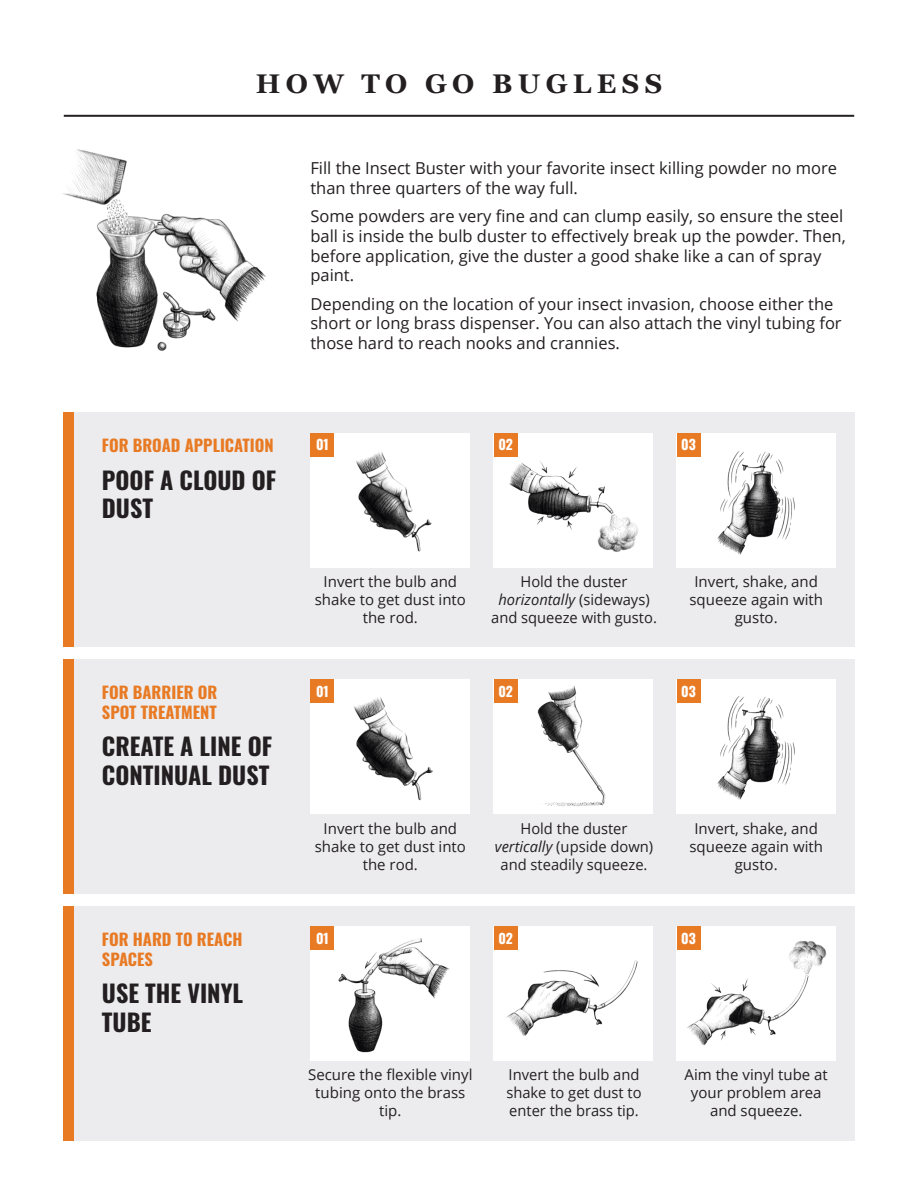
<style>
.page{position:relative;width:918px;height:1188px;background:#fff}
.page>*{position:absolute;margin:0;border:0;box-sizing:border-box;transform-origin:0 0}
.t1{font:700 27px "Georgia";letter-spacing:.2em;color:#231f20}
.t2{font:700 24px/28.8px "Oswald";color:#231f20}
.t3{font:16.5px/19.8px "Open Sans";color:#231f20}
.t4{font:700 16.5px/19.8px "Oswald";color:#e87a24}
.t5{font:15px/18px "Open Sans";color:#231f20;text-align:center}
.t6{font:700 13.8px "Oswald";color:#fff}
.s1{font-style:italic}
</style>
<div class="page">
<div style="left:63px;top:412px;width:792px;height:235px;background:#ececee"></div>
<div style="left:63px;top:659px;width:792px;height:235px;background:#ececee"></div>
<div style="left:63px;top:906px;width:792px;height:235px;background:#ececee"></div>
<hr style="left:64px;top:115px;width:790px;height:2px;background:#231f20">
<img style="left:63px;top:149px;width:203px;height:202px">
<div style="left:311px;top:433px;width:159px;height:135px;background:#fff"></div>
<img style="left:356px;top:452px;width:76px;height:100px">
<div style="left:311px;top:679px;width:159px;height:135px;background:#fff"></div>
<img style="left:354px;top:697px;width:79px;height:104px">
<div style="left:311px;top:926px;width:159px;height:135px;background:#fff"></div>
<img style="left:338px;top:938px;width:112px;height:115px">
<div style="left:494px;top:433px;width:159px;height:135px;background:#fff"></div>
<img style="left:498px;top:449px;width:140px;height:103px">
<div style="left:494px;top:679px;width:159px;height:135px;background:#fff"></div>
<img style="left:537px;top:685px;width:69px;height:122px">
<div style="left:494px;top:926px;width:159px;height:135px;background:#fff"></div>
<img style="left:506px;top:945px;width:132px;height:91px">
<div style="left:677px;top:433px;width:159px;height:135px;background:#fff"></div>
<img style="left:697px;top:444px;width:98px;height:111px">
<div style="left:677px;top:679px;width:159px;height:135px;background:#fff"></div>
<img style="left:700px;top:689px;width:95px;height:111px">
<div style="left:677px;top:926px;width:159px;height:135px;background:#fff"></div>
<img style="left:687px;top:940px;width:140px;height:106px">
<div style="left:63px;top:412px;width:10px;height:235px;background:#e87a24"></div>
<div style="left:63px;top:659px;width:10px;height:235px;background:#e87a24"></div>
<div style="left:63px;top:906px;width:10px;height:235px;background:#e87a24"></div>
<div style="left:311px;top:433px;width:23px;height:23px;background:#e87a24"></div>
<div style="left:311px;top:679px;width:23px;height:24px;background:#e87a24"></div>
<div style="left:311px;top:926px;width:23px;height:24px;background:#e87a24"></div>
<div style="left:494px;top:433px;width:23px;height:23px;background:#e87a24"></div>
<div style="left:494px;top:679px;width:23px;height:24px;background:#e87a24"></div>
<div style="left:494px;top:926px;width:23px;height:24px;background:#e87a24"></div>
<div style="left:677px;top:433px;width:23px;height:23px;background:#e87a24"></div>
<div style="left:677px;top:679px;width:23px;height:24px;background:#e87a24"></div>
<div style="left:677px;top:926px;width:23px;height:24px;background:#e87a24"></div>
<p class="t1" style="left:256px;top:63px;width:408px">HOW TO GO BUGLESS</p>
<p class="t3" style="left:310px;top:158px;width:528px">Fill the Insect Buster with your favorite insect killing powder no more than three quarters of the way full.</p>
<p class="t3" style="left:310px;top:206px;width:537px">Some powders are very fine and can clump easily, so ensure the steel ball is inside the bulb duster to effectively break up the powder. Then, before application, give the duster a good shake like a can of spray paint.</p>
<p class="t3" style="left:310px;top:293px;width:533px">Depending on the location of your insect invasion, choose either the short or long brass dispenser. You can also attach the vinyl tubing for those hard to reach nooks and crannies.</p>
<p class="t4" style="left:102px;top:437px;width:173px">FOR BROAD APPLICATION</p>
<p class="t2" style="left:102px;top:467px;width:176px">POOF A CLOUD OF<br>DUST</p>
<p class="t4" style="left:102px;top:683px;width:117px">FOR BARRIER OR</p>
<p class="t4" style="left:102px;top:703px;width:116px">SPOT TREATMENT</p>
<p class="t2" style="left:102px;top:733px;width:172px">CREATE A LINE OF<br>CONTINUAL DUST</p>
<p class="t4" style="left:102px;top:930px;width:142px">FOR HARD TO REACH<br>SPACES</p>
<p class="t2" style="left:102px;top:980px;width:143px">USE THE VINYL<br>TUBE</p>
<p class="t6" style="left:316px;top:438px;width:14px">01</p>
<p class="t6" style="left:498px;top:438px;width:16px">02</p>
<p class="t6" style="left:681px;top:438px;width:16px">03</p>
<p class="t5" style="left:315px;top:572px;width:153px">Invert the bulb and shake to get dust into the rod.</p>
<p class="t6" style="left:316px;top:684px;width:14px">01</p>
<p class="t5" style="left:491px;top:572px;width:167px">Hold the duster <span class="s1">horizontally</span> (sideways) and squeeze with gusto.</p>
<p class="t6" style="left:498px;top:684px;width:16px">02</p>
<p class="t5" style="left:690px;top:572px;width:135px">Invert, shake, and squeeze again with gusto.</p>
<p class="t6" style="left:681px;top:684px;width:16px">03</p>
<p class="t5" style="left:315px;top:819px;width:153px">Invert the bulb and shake to get dust into the rod.</p>
<p class="t6" style="left:316px;top:931px;width:14px">01</p>
<p class="t5" style="left:495px;top:819px;width:160px">Hold the duster <span class="s1">vertically</span> (upside down) and steadily squeeze.</p>
<p class="t6" style="left:498px;top:931px;width:16px">02</p>
<p class="t5" style="left:690px;top:819px;width:135px">Invert, shake, and squeeze again with gusto.</p>
<p class="t6" style="left:681px;top:931px;width:16px">03</p>
<p class="t5" style="left:308px;top:1066px;width:166px">Secure the flexible vinyl tubing onto the brass tip.</p>
<p class="t5" style="left:506px;top:1066px;width:137px;text-align:left">Invert the bulb and shake to get dust to enter the brass tip.</p>
<p class="t5" style="left:685px;top:1066px;width:145px">Aim the vinyl tube at your problem area and squeeze.</p>
</div>
